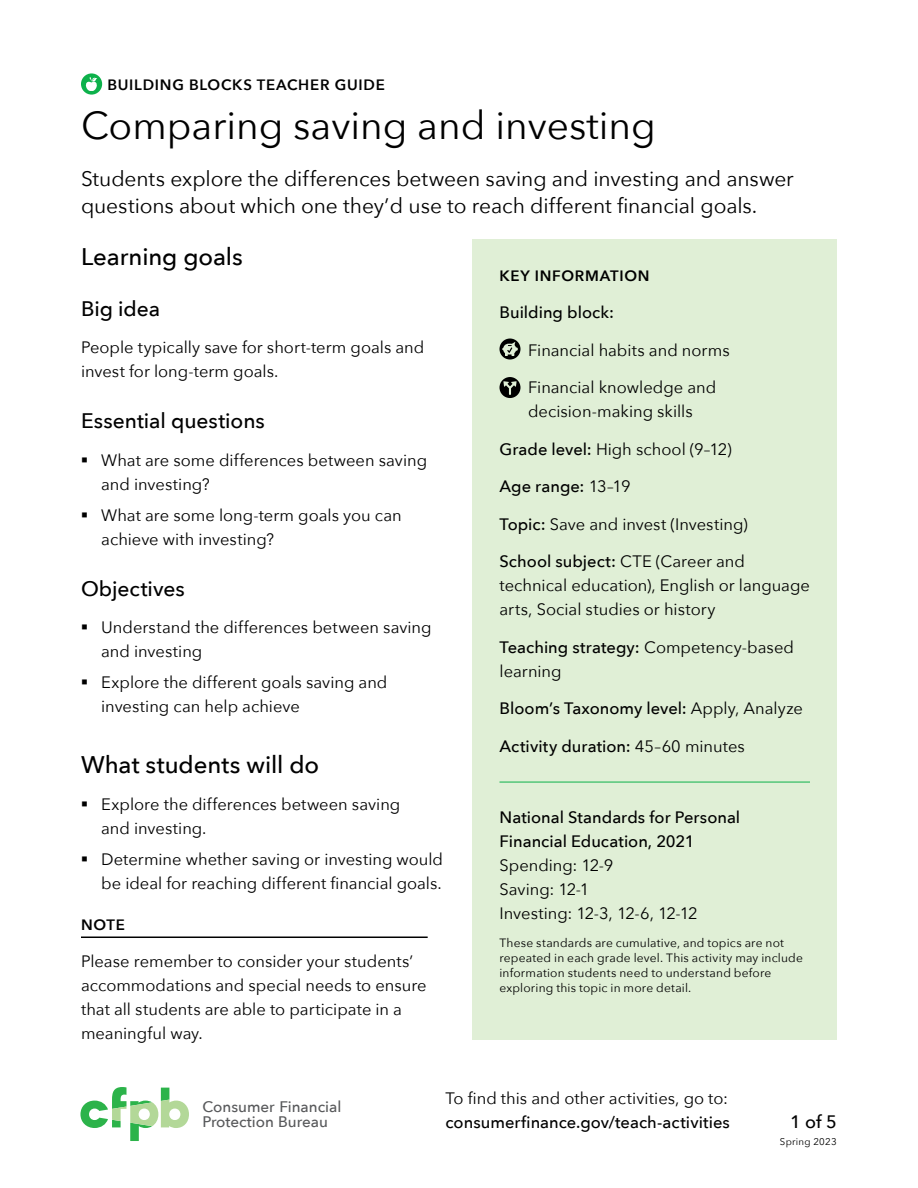
<style>
.page{position:relative;width:918px;height:1188px;background:#fff}
.page>*{position:absolute;margin:0;border:0;box-sizing:border-box;transform-origin:0 0}
.t1{font:39px "Avenir Next";color:#000}
.t2{font:500 24px "Avenir Next";letter-spacing:-.005em;color:#000}
.t3{font:21px/27px "Avenir Next";letter-spacing:-.005em;color:#000}
.t4{font:500 21px "Avenir Next";letter-spacing:-.005em;color:#000}
.t5{font:500 18px "Avenir Next";color:#000}
.t6{font:16.5px/24px "Avenir Next";color:#000}
.t7{font:500 16.5px/24px "Avenir Next";color:#000}
.t8{font:500 15.3px/15.5px "Avenir Next";color:#58595b}
.t9{font:600 15px "Avenir Next";letter-spacing:.05em;color:#000}
.t10{font:12px/15px "Avenir Next";letter-spacing:.015em;color:#000}
.t11{font:9.75px "Avenir Next";letter-spacing:.025em;color:#000}
.s1{font-weight:500}
.s2{font-weight:400}
</style>
<div class="page">
<svg style="left:80px;top:1087px;width:109px;height:54px"></svg>
<div style="left:472px;top:239px;width:365px;height:801px;background:#e0efd6"></div>
<hr style="left:81px;top:937px;width:347px;height:1px;background:#000">
<hr style="left:500px;top:782px;width:310px;height:1px;background:#0db14b">
<svg style="left:81px;top:73px;width:21px;height:22px"></svg>
<svg style="left:85px;top:76px;width:13px;height:15px"></svg>
<div style="left:500px;top:339px;width:20px;height:21px;background:#000;border-radius:50%"></div>
<svg style="left:502px;top:342px;width:16px;height:14px"></svg>
<svg style="left:500px;top:377px;width:20px;height:21px"></svg>
<h1 class="t9" style="left:107px;top:72px;width:279px">BUILDING BLOCKS TEACHER GUIDE</h1>
<h1 class="t1" style="left:81px;top:92px;width:576px">Comparing saving and investing</h1>
<h1 class="t3" style="left:81px;top:164px;width:714px">Students explore the differences between saving and investing and answer questions about which one they’d use to reach different financial goals.</h1>
<h2 class="t2" style="left:81px;top:236px;width:163px">Learning goals</h2>
<h3 class="t4" style="left:81px;top:291px;width:81px">Big idea</h3>
<p class="t6" style="left:81px;top:335px;width:345px">People typically save for short-term goals and invest for long-term goals.</p>
<h3 class="t4" style="left:81px;top:403px;width:185px">Essential questions</h3>
<p class="t6" style="left:101px;top:447px;width:327px;text-indent:-20px">▪ What are some differences between saving and investing?</p>
<p class="t6" style="left:101px;top:502px;width:302px;text-indent:-20px">▪ What are some long-term goals you can achieve with investing?</p>
<h3 class="t4" style="left:81px;top:570px;width:105px">Objectives</h3>
<p class="t6" style="left:101px;top:615px;width:332px;text-indent:-20px">▪ Understand the differences between saving and investing</p>
<p class="t6" style="left:101px;top:669px;width:288px;text-indent:-20px">▪ Explore the different goals saving and investing can help achieve</p>
<h2 class="t2" style="left:81px;top:744px;width:240px">What students will do</h2>
<p class="t6" style="left:101px;top:792px;width:301px;text-indent:-20px">▪ Explore the differences between saving and investing.</p>
<p class="t6" style="left:81px;top:846px;width:364px;text-align:right">▪ Determine whether saving or investing would be ideal for reaching different financial goals.</p>
<h3 class="t9" style="left:81px;top:912px;width:45px">NOTE</h3>
<p class="t6" style="left:81px;top:949px;width:347px">Please remember to consider your students’ accommodations and special needs to ensure that all students are able to participate in a meaningful way.</p>
<h4 class="t9" style="left:500px;top:263px;width:152px">KEY INFORMATION</h4>
<p class="t7" style="left:500px;top:300px;width:116px">Building block:</p>
<p class="t6" style="left:528px;top:337px;width:203px">Financial habits and norms</p>
<p class="t6" style="left:528px;top:375px;width:190px">Financial knowledge and decision-making skills</p>
<p class="t6" style="left:500px;top:436px;width:234px"><span class="s1">Grade level:</span> High school (9–12)</p>
<p class="t7" style="left:500px;top:474px;width:133px">Age range: <span class="s2">13–19</span></p>
<p class="t6" style="left:500px;top:511px;width:250px"><span class="s1">Topic:</span> Save and invest (Investing)</p>
<p class="t7" style="left:500px;top:549px;width:247px">School subject: <span class="s2">CTE (Career and</span></p>
<p class="t6" style="left:500px;top:573px;width:312px">technical education), English or language</p>
<p class="t6" style="left:500px;top:597px;width:218px">arts, Social studies or history</p>
<p class="t6" style="left:500px;top:634px;width:296px"><span class="s1">Teaching strategy:</span> Competency-based learning</p>
<p class="t7" style="left:500px;top:696px;width:305px">Bloom’s Taxonomy level: <span class="s2">Apply, Analyze</span></p>
<p class="t7" style="left:500px;top:733px;width:247px">Activity duration: <span class="s2">45–60 minutes</span></p>
<p class="t7" style="left:500px;top:805px;width:242px">National Standards for Personal<br>Financial Education, 2021</p>
<p class="t6" style="left:500px;top:853px;width:200px">Spending: 12-9<br>Saving: 12-1<br>Investing: 12-3, 12-6, 12-12</p>
<p class="t10" style="left:500px;top:935px;width:305px">These standards are cumulative, and topics are not repeated in each grade level. This activity may include information students need to understand before exploring this topic in more detail.</p>
<p class="t8" style="left:203px;top:1098px;width:140px">Consumer Financial<br>Protection Bureau</p>
<p class="t6" style="left:446px;top:1085px;width:284px">To find this and other activities, go to:</p>
<p class="t7" style="left:446px;top:1109px;width:286px">consumerfinance.gov/teach-activities</p>
<p class="t5" style="left:790px;top:1106px;width:48px">1 of 5</p>
<p class="t11" style="left:780px;top:1133px;width:58px">Spring 2023</p>
</div>
